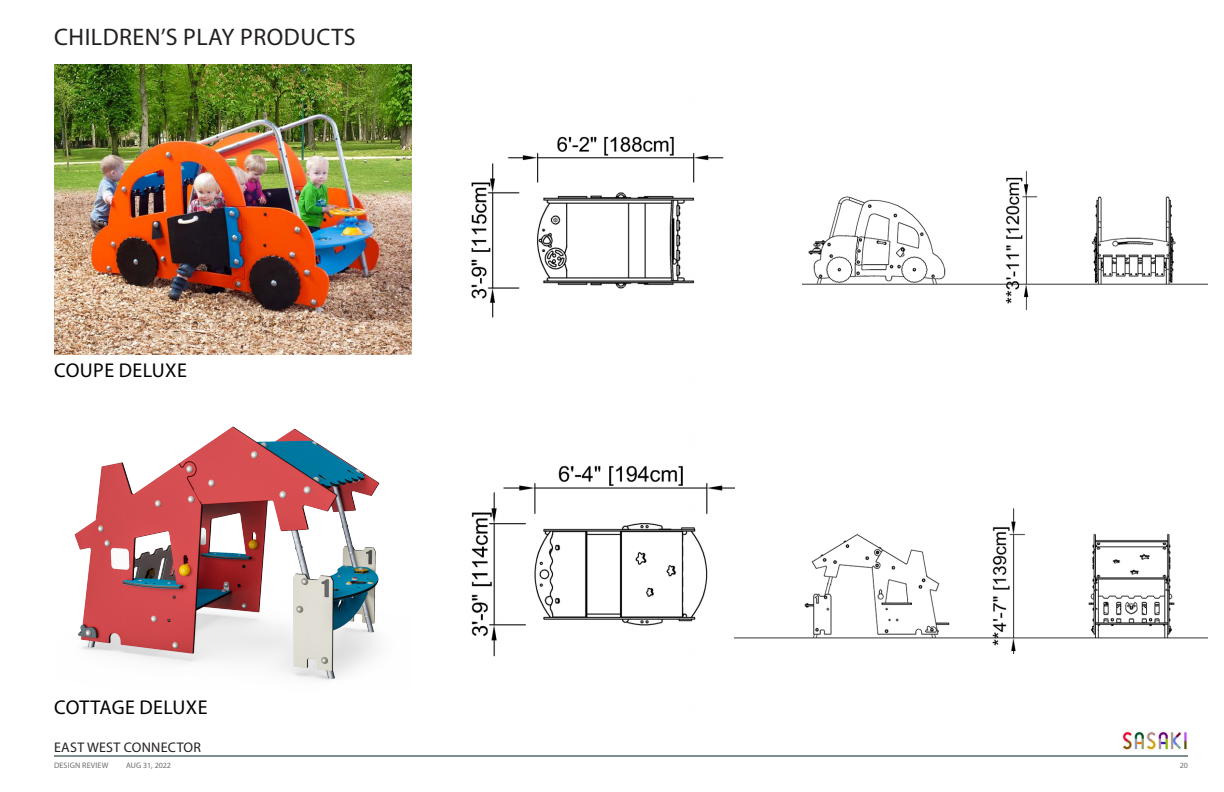
<style>
.page{position:relative;width:1224px;height:792px;background:#fff}
.page>*{position:absolute;margin:0;border:0;box-sizing:border-box;transform-origin:0 0}
.t1{font:24px "Myriad Pro";letter-spacing:.02em;color:#231f20}
.t2{font:20px "Myriad Pro";letter-spacing:.02em;color:#000}
.t3{font:14px "Myriad Pro";letter-spacing:.02em;color:#231f20}
.t4{font:8px "Myriad Pro";letter-spacing:.02em;color:#6c6d70}
.t5{font:8px "Myriad Pro";color:#6c6d70}
</style>
<div class="page">
<img style="left:471px;top:136px;width:253px;height:182px">
<img style="left:471px;top:465px;width:263px;height:192px">
<img style="left:804px;top:171px;width:404px;height:139px">
<img style="left:734px;top:508px;width:474px;height:146px">
<img style="left:54px;top:64px;width:358px;height:291px">
<img style="left:74px;top:426px;width:306px;height:254px">
<svg style="left:688px;top:231px;width:116px;height:86px"></svg>
<hr style="left:54px;top:756px;width:1134px;height:1px;background:#041f22">
<img style="left:1122px;top:730px;width:66px;height:20px">
<p class="t1" style="left:54px;top:22px;width:303px">CHILDREN’S PLAY PRODUCTS</p>
<p class="t2" style="left:54px;top:358px;width:134px">COUPE DELUXE</p>
<p class="t2" style="left:54px;top:695px;width:155px">COTTAGE DELUXE</p>
<p class="t3" style="left:54px;top:739px;width:148px">EAST WEST CONNECTOR</p>
<p class="t4" style="left:54px;top:760px;width:56px">DESIGN REVIEW</p>
<p class="t5" style="left:126px;top:760px;width:47px">AUG 31, 2022</p>
<p class="t4" style="left:1180px;top:760px;width:10px">20</p>
</div>
